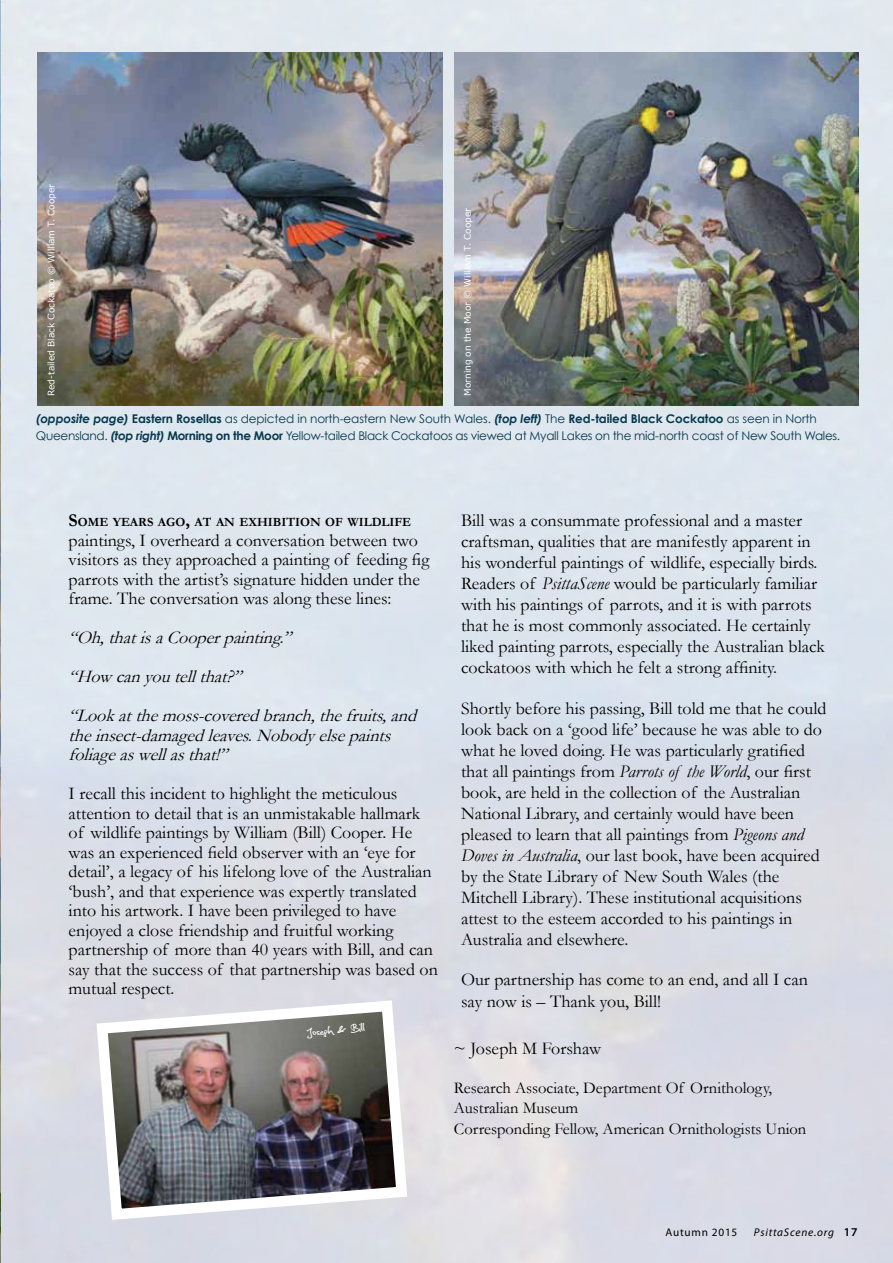
<style>
.page{position:relative;width:893px;height:1263px;background:#fff}
.page>*{position:absolute;margin:0;border:0;box-sizing:border-box;transform-origin:0 0}
.t1{font:18px/21px "Garamond";color:#000}
.t2{font:italic 18px/39px "Garamond";color:#000}
.t3{font:16.5px/19.8px "Garamond";color:#000}
.t4{font:15px "Christopherhand";color:#fff}
.t5{font:700 12.6px "Garamond";color:#000}
.t6{font:12px/16.5px "Century Gothic";letter-spacing:-.025em;color:#06394e}
.t7{font:italic 11.25px "Myriad Pro";letter-spacing:.07em;color:#000}
.t8{font:11.25px "Myriad Pro";letter-spacing:.07em;color:#000}
.t9{font:9px "Verdana";color:#fff}
.s1{font-weight:700;font-style:italic}
.s2{font-weight:700}
.s3{font-size:18px}
.s4{font-style:italic}
.s5{font-weight:600;font-style:normal;font-size:12px}
</style>
<div class="page">
<img style="left:0;top:0;width:893px;height:1263px">
<img style="left:91px;top:995px;width:322px;height:230px">
<img style="left:38px;top:52px;width:404px;height:354px">
<img style="left:454px;top:52px;width:405px;height:354px">
<p class="t9" style="left:45px;top:396px;width:214px;rotate:-90deg">Red-tailed Black Cockatoo © William T. Cooper</p>
<p class="t9" style="left:461px;top:396px;width:190px;rotate:-90deg">Morning on the Moor © William T. Cooper</p>
<p class="t6" style="left:36px;top:410px;width:806px"><span class="s1">(opposite page)</span> <span class="s2">Eastern Rosellas</span> as depicted in north-eastern New South Wales. <span class="s1">(top left)</span> The <span class="s2">Red-tailed Black Cockatoo</span> as seen in North<br>Queensland. <span class="s1">(top right)</span> <span class="s2">Morning on the Moor</span> Yellow-tailed Black Cockatoos as viewed at Myall Lakes on the mid-north coast of New South Wales.</p>
<p class="t5" style="left:69px;top:515px;width:344px"><span class="s3">S</span>OME YEARS AGO<span class="s3">,</span> AT AN EXHIBITION OF WILDLIFE</p>
<p class="t1" style="left:69px;top:530px;width:362px;line-height:19.5px">paintings, I overheard a conversation between two visitors as they approached a painting of feeding fig parrots with the artist’s signature hidden under the frame. The conversation was along these lines:</p>
<p class="t2" style="left:69px;top:618px;width:355px">“Oh,thatisaCooperpainting.”<br>“How canyoutellthat?” “Lookatthemoss-coveredbranch,thefruits,and</p>
<p class="t2" style="left:69px;top:725px;width:329px;line-height:19.5px">theinsect-damagedleaves.Nobody elsepaints foliageaswellasthat!”</p>
<p class="t1" style="left:69px;top:784px;width:371px;line-height:19.5px">I recall this incident to highlight the meticulous attention to detail that is an unmistakable hallmark of wildlife paintings by William (Bill) Cooper. He was an experienced field observer with an ‘eye for detail’, a legacy of his lifelong love of the Australian ‘bush’, and that experience was expertly translated into his artwork. I have been privileged to have enjoyed a close friendship and fruitful working partnership of more than 40 years with Bill, and can say that the success of that partnership was based on mutual respect.</p>
<p class="t4" style="left:306px;top:1026px;width:60px;rotate:-5deg">Joseph &amp; Bill</p>
<p class="t1" style="left:461px;top:510px;width:365px">Bill was a consummate professional and a master craftsman, qualities that are manifestly apparent in his wonderful paintings of wildlife, especially birds.<br>Readers of <span class="s4">PsittaScene</span> would be particularly familiar with his paintings of parrots, and it is with parrots that he is most commonly associated. He certainly liked painting parrots, especially the Australian black cockatoos with which he felt a strong affinity.</p>
<p class="t1" style="left:461px;top:697px;width:367px">Shortly before his passing, Bill told me that he could look back on a ‘good life’ because he was able to do what he loved doing. He was particularly gratified that all paintings from <span class="s4">Parrots of the World</span>, our first book, are held in the collection of the Australian National Library, and certainly would have been pleased to learn that all paintings from <span class="s4">Pigeons and Doves in Australia</span>, our last book, have been acquired by the State Library of New South Wales (the Mitchell Library). These institutional acquisitions attest to the esteem accorded to his paintings in Australia and elsewhere.</p>
<p class="t1" style="left:461px;top:969px;width:348px;line-height:21.6px">Our partnership has come to an end, and all I can say now is – Thank you, Bill!</p>
<p class="t1" style="left:454px;top:1037px;width:149px">~ Joseph M Forshaw</p>
<p class="t3" style="left:454px;top:1078px;width:320px">Research Associate, Department Of Ornithology,<br>Australian Museum</p>
<p class="t3" style="left:454px;top:1119px;width:354px">Corresponding Fellow, American Ornithologists Union</p>
<p class="t8" style="left:665px;top:1225px;width:73px">Autumn 2015</p>
<p class="t7" style="left:754px;top:1225px;width:105px">PsittaScene.org <span class="s5">17</span></p>
</div>
